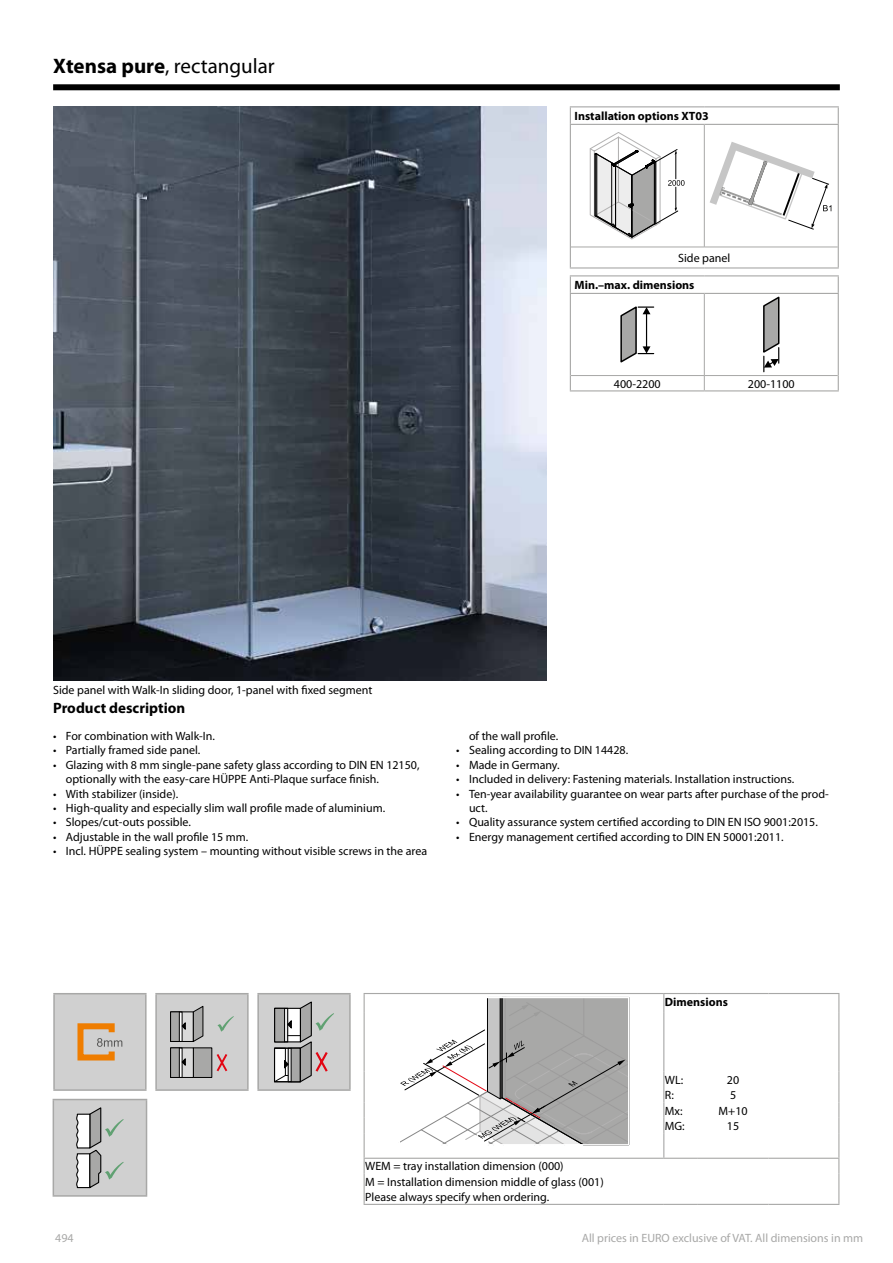
<style>
.page{position:relative;width:893px;height:1263px;background:#fff}
.page>*{position:absolute;margin:0;border:0;box-sizing:border-box;transform-origin:0 0}
.t1{font:21px "Myriad Pro";color:#000}
.t2{font:700 15px "Myriad Pro";color:#000}
.t3{font:12px/15.5px "Myriad Pro";color:#000}
.t4{font:700 12px "Myriad Pro";color:#000}
.t5{font:12px "Myriad Pro";color:#a8a8a7}
.s1{font-weight:700}
</style>
<div class="page">
<div style="left:53px;top:84px;width:787px;height:6px;background:#000"></div>
<img style="left:53px;top:106px;width:493px;height:574px">
<svg style="left:838px;top:107px;width:1px;height:17px"></svg>
<hr style="left:570px;top:106px;width:134px;height:1px;background:#a8a8a7">
<svg style="left:570px;top:107px;width:1px;height:17px"></svg>
<hr style="left:704px;top:106px;width:135px;height:1px;background:#a8a8a7">
<hr style="left:570px;top:124px;width:134px;height:1px;background:#a8a8a7">
<hr style="left:704px;top:124px;width:135px;height:1px;background:#a8a8a7">
<hr style="left:570px;top:267px;width:134px;height:2px;background:#a8a8a7">
<hr style="left:704px;top:267px;width:135px;height:2px;background:#a8a8a7">
<hr style="left:704px;top:125px;width:1px;height:122px;background:#a8a8a7">
<hr style="left:571px;top:247px;width:133px;height:1px;background:#a8a8a7">
<hr style="left:704px;top:247px;width:134px;height:1px;background:#a8a8a7">
<svg style="left:838px;top:247px;width:1px;height:20px"></svg>
<hr style="left:570px;top:125px;width:1px;height:122px;background:#a8a8a7">
<hr style="left:838px;top:125px;width:1px;height:122px;background:#a8a8a7">
<svg style="left:570px;top:247px;width:1px;height:20px"></svg>
<svg style="left:590px;top:132px;width:94px;height:107px"></svg>
<svg style="left:710px;top:142px;width:121px;height:88px"></svg>
<svg style="left:838px;top:276px;width:1px;height:17px"></svg>
<hr style="left:570px;top:275px;width:134px;height:1px;background:#a8a8a7">
<svg style="left:570px;top:276px;width:1px;height:17px"></svg>
<hr style="left:704px;top:275px;width:135px;height:1px;background:#a8a8a7">
<hr style="left:570px;top:293px;width:134px;height:1px;background:#a8a8a7">
<hr style="left:570px;top:294px;width:1px;height:81px;background:#a8a8a7">
<hr style="left:704px;top:293px;width:135px;height:1px;background:#a8a8a7">
<hr style="left:838px;top:294px;width:1px;height:81px;background:#a8a8a7">
<svg style="left:570px;top:375px;width:1px;height:15px"></svg>
<svg style="left:838px;top:375px;width:1px;height:15px"></svg>
<hr style="left:704px;top:294px;width:1px;height:81px;background:#a8a8a7">
<hr style="left:571px;top:375px;width:133px;height:1px;background:#a8a8a7">
<hr style="left:704px;top:375px;width:134px;height:1px;background:#a8a8a7">
<svg style="left:704px;top:376px;width:1px;height:14px"></svg>
<hr style="left:570px;top:390px;width:134px;height:1px;background:#a8a8a7">
<hr style="left:704px;top:390px;width:135px;height:1px;background:#a8a8a7">
<svg style="left:620px;top:306px;width:34px;height:56px"></svg>
<svg style="left:763px;top:297px;width:16px;height:75px"></svg>
<svg style="left:838px;top:994px;width:1px;height:18px"></svg>
<hr style="left:364px;top:993px;width:300px;height:1px;background:#a8a8a7">
<svg style="left:364px;top:994px;width:1px;height:18px"></svg>
<hr style="left:364px;top:1012px;width:1px;height:59px;background:#a8a8a7">
<hr style="left:664px;top:993px;width:34px;height:1px;background:#a8a8a7">
<svg style="left:663px;top:994px;width:1px;height:18px"></svg>
<hr style="left:698px;top:993px;width:70px;height:1px;background:#a8a8a7">
<hr style="left:768px;top:993px;width:71px;height:1px;background:#a8a8a7">
<hr style="left:663px;top:1012px;width:1px;height:59px;background:#a8a8a7">
<hr style="left:838px;top:1012px;width:1px;height:59px;background:#a8a8a7">
<svg style="left:838px;top:1071px;width:1px;height:133px"></svg>
<svg style="left:663px;top:1071px;width:1px;height:87px"></svg>
<hr style="left:364px;top:1158px;width:300px;height:1px;background:#a8a8a7">
<hr style="left:664px;top:1158px;width:34px;height:1px;background:#a8a8a7">
<hr style="left:698px;top:1158px;width:70px;height:1px;background:#a8a8a7">
<hr style="left:768px;top:1158px;width:71px;height:1px;background:#a8a8a7">
<svg style="left:364px;top:1071px;width:1px;height:133px"></svg>
<hr style="left:364px;top:1204px;width:300px;height:1px;background:#a8a8a7">
<hr style="left:664px;top:1204px;width:34px;height:1px;background:#a8a8a7">
<hr style="left:698px;top:1204px;width:70px;height:1px;background:#a8a8a7">
<hr style="left:768px;top:1204px;width:71px;height:1px;background:#a8a8a7">
<svg style="left:400px;top:999px;width:227px;height:144px"></svg>
<div style="left:398px;top:997px;width:231px;height:148px;border:1px solid #fff"></div>
<div style="left:54px;top:994px;width:92px;height:96px;background:#d0d0d0"></div>
<hr style="left:53px;top:993px;width:94px;height:1px;background:#a8a8a7">
<hr style="left:53px;top:994px;width:2px;height:95px;background:#a8a8a7">
<hr style="left:145px;top:994px;width:2px;height:95px;background:#a8a8a7">
<hr style="left:53px;top:1089px;width:94px;height:2px;background:#a8a8a7">
<svg style="left:77px;top:1023px;width:45px;height:37px"></svg>
<div style="left:156px;top:994px;width:92px;height:96px;background:#d0d0d0"></div>
<hr style="left:155px;top:993px;width:94px;height:1px;background:#a8a8a7">
<hr style="left:155px;top:994px;width:2px;height:95px;background:#a8a8a7">
<hr style="left:247px;top:994px;width:2px;height:95px;background:#a8a8a7">
<hr style="left:155px;top:1089px;width:94px;height:2px;background:#a8a8a7">
<div style="left:171px;top:1012px;width:22px;height:29px;background:#dadada"></div>
<div style="left:171px;top:1012px;width:8px;height:29px;background:#a8a8a7"></div>
<svg style="left:179px;top:1013px;width:7px;height:27px"></svg>
<div style="left:170px;top:1011px;width:24px;height:31px;border:1px solid #000"></div>
<svg style="left:192px;top:1006px;width:12px;height:36px"></svg>
<svg style="left:217px;top:1016px;width:17px;height:16px"></svg>
<div style="left:193px;top:1048px;width:19px;height:29px;background:#a8a8a7"></div>
<div style="left:193px;top:1047px;width:19px;height:31px;border:1px solid #000"></div>
<div style="left:171px;top:1048px;width:22px;height:29px;background:#dadada"></div>
<div style="left:171px;top:1048px;width:8px;height:29px;background:#a8a8a7"></div>
<svg style="left:179px;top:1049px;width:7px;height:27px"></svg>
<div style="left:170px;top:1047px;width:24px;height:31px;border:1px solid #000"></div>
<svg style="left:216px;top:1054px;width:12px;height:18px"></svg>
<div style="left:258px;top:994px;width:92px;height:96px;background:#d0d0d0"></div>
<hr style="left:257px;top:993px;width:94px;height:1px;background:#a8a8a7">
<hr style="left:257px;top:994px;width:2px;height:95px;background:#a8a8a7">
<hr style="left:349px;top:994px;width:2px;height:95px;background:#a8a8a7">
<hr style="left:257px;top:1089px;width:94px;height:2px;background:#a8a8a7">
<svg style="left:274px;top:1001px;width:60px;height:81px"></svg>
<div style="left:53px;top:1099px;width:94px;height:97px;background:#d0d0d0"></div>
<hr style="left:53px;top:1099px;width:94px;height:1px;background:#a8a8a7">
<hr style="left:53px;top:1100px;width:1px;height:95px;background:#a8a8a7">
<hr style="left:146px;top:1100px;width:1px;height:95px;background:#a8a8a7">
<hr style="left:53px;top:1195px;width:94px;height:2px;background:#a8a8a7">
<svg style="left:76px;top:1107px;width:48px;height:81px"></svg>
<h1 class="t1" style="left:53px;top:53px;width:223px"><span class="s1">Xtensa pure</span>, rectangular</h1>
<p class="t4" style="left:575px;top:108px;width:136px">Installation options XT03</p>
<p class="t3" style="left:678px;top:250px;width:54px">Side panel</p>
<p class="t4" style="left:575px;top:277px;width:121px">Min.–max. dimensions</p>
<p class="t3" style="left:614px;top:376px;width:48px">400-2200</p>
<p class="t3" style="left:748px;top:376px;width:48px">200-1100</p>
<p class="t3" style="left:53px;top:682px;width:321px">Side panel with Walk-In sliding door, 1-panel with fixed segment</p>
<p class="t2" style="left:53px;top:698px;width:134px">Product description</p>
<p class="t3" style="left:53px;top:728px;width:163px">• For combination with Walk-In.</p>
<p class="t3" style="left:53px;top:742px;width:149px">• Partially framed side panel.</p>
<p class="t3" style="left:66px;top:757px;width:355px;line-height:14.4px;text-indent:-13px">• Glazing with 8 mm single-pane safety glass according to DIN EN 12150, optionally with the easy-care HÜPPE Anti-Plaque surface finish.</p>
<p class="t3" style="left:53px;top:786px;width:127px">• With stabilizer (inside).</p>
<p class="t3" style="left:53px;top:800px;width:334px">• High-quality and especially slim wall profile made of aluminium.</p>
<p class="t3" style="left:53px;top:814px;width:139px">• Slopes/cut-outs possible.</p>
<p class="t3" style="left:53px;top:829px;width:197px">• Adjustable in the wall profile 15 mm.</p>
<p class="t3" style="left:53px;top:843px;width:375px">• Incl. HÜPPE sealing system – mounting without visible screws in the area</p>
<p class="t3" style="left:469px;top:728px;width:91px">of the wall profile.</p>
<p class="t3" style="left:456px;top:742px;width:173px">• Sealing according to DIN 14428.</p>
<p class="t3" style="left:456px;top:757px;width:105px">• Made in Germany.</p>
<p class="t3" style="left:456px;top:771px;width:339px">• Included in delivery: Fastening materials. Installation instructions.</p>
<p class="t3" style="left:469px;top:786px;width:361px;line-height:14.4px;text-indent:-13px">• Ten-year availability guarantee on wear parts after purchase of the prod&shy;uct.</p>
<p class="t3" style="left:456px;top:814px;width:363px">• Quality assurance system certified according to DIN EN ISO 9001:2015.</p>
<p class="t3" style="left:456px;top:829px;width:329px">• Energy management certified according to DIN EN 50001:2011.</p>
<p class="t4" style="left:665px;top:994px;width:65px">Dimensions</p>
<p class="t3" style="left:665px;top:1072px;width:20px">WL:</p>
<p class="t3" style="left:727px;top:1072px;width:14px">20</p>
<p class="t3" style="left:665px;top:1087px;width:10px">R:</p>
<p class="t3" style="left:730px;top:1087px;width:8px">5</p>
<p class="t3" style="left:665px;top:1103px;width:19px">Mx:</p>
<p class="t3" style="left:719px;top:1103px;width:31px">M+10</p>
<p class="t3" style="left:665px;top:1118px;width:21px">MG:</p>
<p class="t3" style="left:727px;top:1118px;width:14px">15</p>
<p class="t5" style="left:55px;top:1230px;width:20px">494</p>
<p class="t3" style="left:365px;top:1158px;width:240px">WEM = tray installation dimension (000)<br>M = Installation dimension middle of glass (001)<br>Please always specify when ordering.</p>
<p class="t5" style="left:582px;top:1231px;width:283px">All prices in EURO exclusive of VAT. All dimensions in mm</p>
</div>
